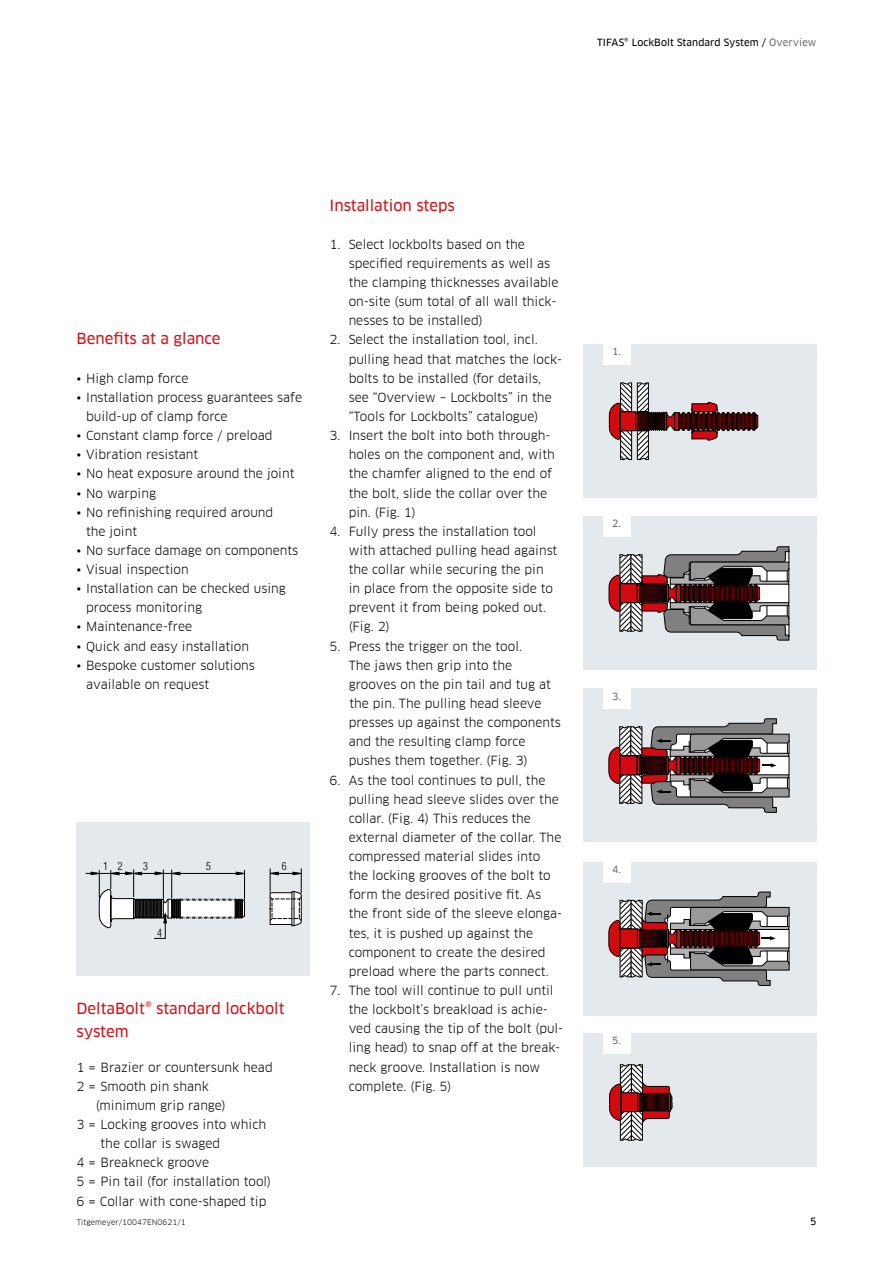
<style>
.page{position:relative;width:893px;height:1263px;background:#fff}
.page>*{position:absolute;margin:0;border:0;box-sizing:border-box;transform-origin:0 0}
.t1{font:15px/22.5px "Clan Offc Pro News";color:#d40f14}
.t2{font:12.3px/19.2px "Clan Offc Pro";color:#000}
.t3{font:300 condensed 10.95px "Helvetica Com";color:#000}
.t4{font:9.75px "Clan Offc Pro News";letter-spacing:.01em;color:#000}
.t5{font:9.75px "Clan Offc Pro News";color:#6b6e6e}
.t6{font:7.5px "Clan Offc Pro";letter-spacing:.01em;color:#000}
.s1{color:#6b6e6e}
</style>
<div class="page">
<div style="left:583px;top:344px;width:233px;height:153px;background:#e3e9ec"></div>
<svg style="left:609px;top:382px;width:149px;height:79px"></svg>
<div style="left:603px;top:326px;width:27px;height:39px;background:#fff"></div>
<div style="left:583px;top:517px;width:233px;height:153px;background:#e3e9ec"></div>
<svg style="left:608px;top:546px;width:182px;height:95px"></svg>
<div style="left:603px;top:499px;width:27px;height:38px;background:#fff"></div>
<div style="left:583px;top:689px;width:233px;height:153px;background:#e3e9ec"></div>
<svg style="left:608px;top:718px;width:182px;height:95px"></svg>
<div style="left:603px;top:671px;width:27px;height:38px;background:#fff"></div>
<div style="left:583px;top:1033px;width:233px;height:134px;background:#e3e9ec"></div>
<svg style="left:609px;top:1064px;width:64px;height:77px"></svg>
<div style="left:603px;top:1015px;width:27px;height:38px;background:#fff"></div>
<div style="left:583px;top:862px;width:233px;height:153px;background:#e3e9ec"></div>
<svg style="left:608px;top:891px;width:182px;height:95px"></svg>
<div style="left:603px;top:844px;width:27px;height:38px;background:#fff"></div>
<div style="left:77px;top:823px;width:233px;height:153px;background:#e3e9ec"></div>
<hr style="left:86px;top:873px;width:156px;height:1px;background:#000">
<svg style="left:91px;top:869px;width:154px;height:69px"></svg>
<svg style="left:270px;top:868px;width:32px;height:58px"></svg>
<p class="t4" style="left:597px;top:37px;width:221px">TIFAS® LockBolt Standard System / <span class="s1">Overview</span></p>
<p class="t1" style="left:77px;top:328px;width:145px">Benefits at a glance</p>
<p class="t2" style="left:77px;top:368px;width:113px">• High clamp force</p>
<p class="t2" style="left:86px;top:388px;width:217px;text-indent:-10px">• Installation process guarantees safe build-up of clamp force</p>
<p class="t2" style="left:77px;top:426px;width:197px">• Constant clamp force / preload</p>
<p class="t2" style="left:77px;top:445px;width:123px">• Vibration resistant</p>
<p class="t2" style="left:77px;top:464px;width:219px">• No heat exposure around the joint</p>
<p class="t2" style="left:77px;top:483px;width:81px">• No warping</p>
<p class="t2" style="left:86px;top:502px;width:189px;text-indent:-10px">• No refinishing required around the joint</p>
<p class="t2" style="left:77px;top:541px;width:223px">• No surface damage on components</p>
<p class="t2" style="left:77px;top:560px;width:114px">• Visual inspection</p>
<p class="t2" style="left:86px;top:579px;width:201px;text-indent:-10px">• Installation can be checked using process monitoring</p>
<p class="t2" style="left:77px;top:617px;width:117px">• Maintenance-free</p>
<p class="t2" style="left:77px;top:636px;width:174px">• Quick and easy installation</p>
<p class="t2" style="left:86px;top:655px;width:170px;text-indent:-10px">• Bespoke customer solutions available on request</p>
<p class="t3" style="left:103px;top:859px;width:21px">1 2</p>
<p class="t3" style="left:143px;top:859px;width:6px">3</p>
<p class="t3" style="left:157px;top:926px;width:6px">4</p>
<p class="t3" style="left:206px;top:859px;width:6px">5</p>
<p class="t3" style="left:282px;top:859px;width:6px">6</p>
<p class="t1" style="left:77px;top:997px;width:210px">DeltaBolt® standard lockbolt system</p>
<p class="t2" style="left:77px;top:1057px;width:198px">1 = Brazier or countersunk head</p>
<p class="t2" style="left:77px;top:1076px;width:134px">2 = Smooth pin shank</p>
<p class="t2" style="left:96px;top:1096px;width:132px">(minimum grip range)</p>
<p class="t2" style="left:77px;top:1115px;width:191px">3 = Locking grooves into which</p>
<p class="t2" style="left:101px;top:1134px;width:121px">the collar is swaged</p>
<p class="t2" style="left:77px;top:1153px;width:134px">4 = Breakneck groove</p>
<p class="t2" style="left:77px;top:1172px;width:196px">5 = Pin tail (for installation tool)</p>
<p class="t2" style="left:77px;top:1191px;width:191px">6 = Collar with cone-shaped tip</p>
<p class="t1" style="left:330px;top:194px;width:127px">Installation steps</p>
<p class="t2" style="left:349px;top:235px;width:211px;text-indent:-19px">1. Select lockbolts based on the specified requirements as well as the clamping thicknesses available on-site (sum total of all wall thick&shy;nesses to be installed)</p>
<p class="t2" style="left:349px;top:330px;width:215px;text-indent:-19px">2. Select the installation tool, incl. pulling head that matches the lock&shy;bolts to be installed (for details, see “Overview – Lockbolts” in the “Tools for Lockbolts” catalogue)</p>
<p class="t2" style="left:349px;top:426px;width:208px;text-indent:-19px">3. Insert the bolt into both through&shy;holes on the component and, with the chamfer aligned to the end of the bolt, slide the collar over the pin. (Fig. 1)</p>
<p class="t2" style="left:349px;top:522px;width:210px;text-indent:-19px">4. Fully press the installation tool with attached pulling head against the collar while securing the pin in place from the opposite side to prevent it from being poked out. (Fig. 2)</p>
<p class="t2" style="left:349px;top:636px;width:214px;text-indent:-19px">5. Press the trigger on the tool.<br>The jaws then grip into the grooves on the pin tail and tug at the pin. The pulling head sleeve presses up against the components and the resulting clamp force pushes them together. (Fig. 3)</p>
<p class="t2" style="left:349px;top:770px;width:215px;text-indent:-19px">6. As the tool continues to pull, the pulling head sleeve slides over the collar. (Fig. 4) This reduces the external diameter of the collar. The compressed material slides into the locking grooves of the bolt to form the desired positive fit. As the front side of the sleeve elonga&shy;tes, it is pushed up against the component to create the desired preload where the parts connect.</p>
<p class="t2" style="left:349px;top:981px;width:216px;text-indent:-19px">7. The tool will continue to pull until the lockbolt’s breakload is achie&shy;ved causing the tip of the bolt (pul&shy;ling head) to snap off at the break&shy;neck groove. Installation is now complete. (Fig. 5)</p>
<p class="t5" style="left:612px;top:346px;width:10px">1.</p>
<p class="t5" style="left:612px;top:518px;width:10px">2.</p>
<p class="t5" style="left:612px;top:690px;width:10px">3.</p>
<p class="t5" style="left:612px;top:863px;width:10px">4.</p>
<p class="t5" style="left:612px;top:1035px;width:10px">5.</p>
<p class="t6" style="left:77px;top:1217px;width:110px">Titgemeyer/10047EN0621/1</p>
<p class="t4" style="left:810px;top:1215px;width:8px">5</p>
</div>
